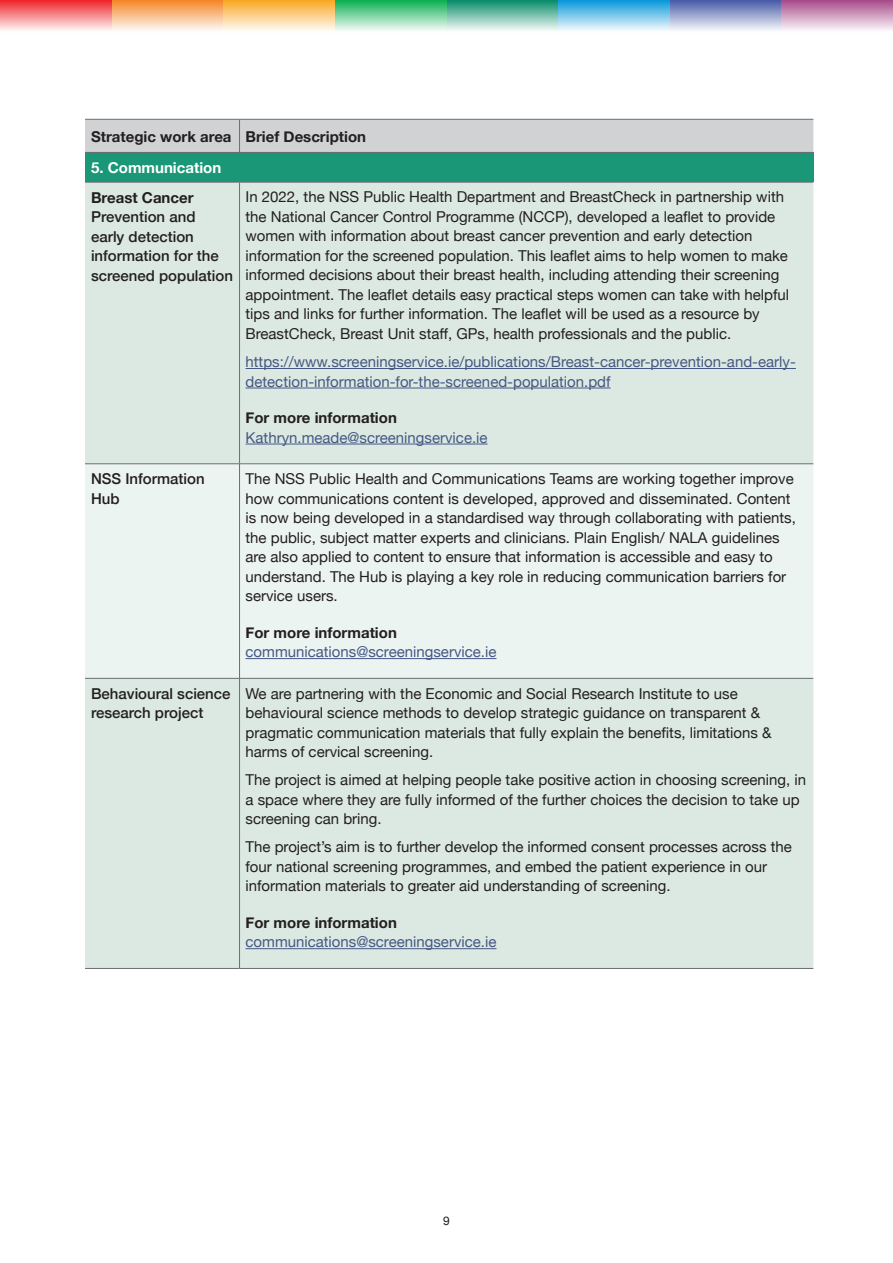
<style>
.page{position:relative;width:893px;height:1263px;background:#fff}
.page>*{position:absolute;margin:0;border:0;box-sizing:border-box;transform-origin:0 0}
.body_text{font:15px/19.5px "Helvetica Neue";color:#231f20}
.body_text-2{font:15px/19.5px "Helvetica Neue";color:#455883}
.body_text-3{font:500 15px/19.5px "Helvetica Neue";color:#231f20}
.body_text-4{font:700 15px "Helvetica Neue";color:#231f20}
.body_text-5{font:700 15px "Helvetica Neue";color:#fff}
.t1{font:12px "Helvetica Neue";color:#231f20}
.s1{font-weight:700}
.s2{font-weight:700;color:#231f20}
</style>
<div class="page">
<svg style="left:670px;top:0;width:111px;height:30px;background:#9ba6cf"></svg>
<svg style="left:781px;top:0;width:112px;height:30px;background:#cf9dbf"></svg>
<svg style="left:558px;top:0;width:112px;height:31px;background:#7dc8eb"></svg>
<svg style="left:446px;top:0;width:112px;height:31px;background:#7dc2af"></svg>
<svg style="left:335px;top:0;width:111px;height:31px;background:#7ed4a3"></svg>
<svg style="left:223px;top:0;width:112px;height:31px;background:#fbd08a"></svg>
<svg style="left:112px;top:0;width:111px;height:31px;background:#f9bf8d"></svg>
<svg style="left:0;top:0;width:112px;height:31px;background:#f58b8e"></svg>
<div style="left:85px;top:120px;width:728px;height:32px;background:#d1d2d4"></div>
<div style="left:85px;top:152px;width:728px;height:30px;background:#199777"></div>
<div style="left:85px;top:183px;width:728px;height:785px;background:#dce9e2"></div>
<div style="left:85px;top:464px;width:728px;height:214px;background:#ecf4f1"></div>
<hr style="left:85px;top:119px;width:155px;height:1px;background:#6c6d70">
<hr style="left:240px;top:119px;width:573px;height:1px;background:#6c6d70">
<hr style="left:239px;top:120px;width:1px;height:32px;background:#6c6d70">
<hr style="left:85px;top:152px;width:155px;height:1px;background:#6c6d70">
<hr style="left:240px;top:152px;width:573px;height:1px;background:#6c6d70">
<hr style="left:85px;top:182px;width:155px;height:1px;background:#6c6d70">
<hr style="left:240px;top:182px;width:573px;height:1px;background:#6c6d70">
<hr style="left:239px;top:182px;width:1px;height:282px;background:#6c6d70">
<hr style="left:85px;top:463px;width:155px;height:1px;background:#6c6d70">
<hr style="left:240px;top:463px;width:573px;height:1px;background:#6c6d70">
<hr style="left:239px;top:464px;width:1px;height:214px;background:#6c6d70">
<hr style="left:85px;top:678px;width:155px;height:1px;background:#6c6d70">
<hr style="left:240px;top:678px;width:573px;height:1px;background:#6c6d70">
<hr style="left:239px;top:679px;width:1px;height:289px;background:#6c6d70">
<hr style="left:85px;top:968px;width:155px;height:1px;background:#6c6d70">
<hr style="left:240px;top:968px;width:573px;height:1px;background:#6c6d70">
<hr style="left:246px;top:368px;width:550px;height:1px;background:#455883">
<hr style="left:246px;top:388px;width:365px;height:1px;background:#455883">
<hr style="left:246px;top:444px;width:242px;height:1px;background:#455883">
<hr style="left:246px;top:658px;width:250px;height:1px;background:#455883">
<hr style="left:246px;top:948px;width:250px;height:1px;background:#455883">
<p class="body_text-4" style="left:91px;top:125px;width:142px">Strategic work area</p>
<p class="body_text-4" style="left:246px;top:125px;width:122px">Brief Description</p>
<p class="body_text-5" style="left:91px;top:156px;width:132px">5. Communication</p>
<p class="body_text-3" style="left:91px;top:187px;width:144px"><span class="s1">Breast Cancer<br></span>Prevention and<br>early detection information for the screened population</p>
<p class="body_text" style="left:246px;top:188px;width:545px">In 2022, the NSS Public Health Department and BreastCheck in partnership with the National Cancer Control Programme (NCCP), developed a leaflet to provide women with information about breast cancer prevention and early detection information for the screened population. This leaflet aims to help women to make informed decisions about their breast health, including attending their screening appointment. The leaflet details easy practical steps women can take with helpful tips and links for further information. The leaflet will be used as a resource by BreastCheck, Breast Unit staff, GPs, health professionals and the public.</p>
<p class="body_text-2" style="left:246px;top:353px;width:552px">https://www.screeningservice.ie/publications/Breast-cancer-prevention-and-early&shy;detection-information-for-the-screened-population.pdf</p>
<p class="body_text-2" style="left:246px;top:409px;width:244px"><span class="s2">For more information<br></span>Kathryn.meade@screeningservice.ie</p>
<p class="body_text-3" style="left:91px;top:468px;width:115px">NSS Information<br>Hub</p>
<p class="body_text" style="left:246px;top:470px;width:552px">The NSS Public Health and Communications Teams are working together improve how communications content is developed, approved and disseminated. Content is now being developed in a standardised way through collaborating with patients, the public, subject matter experts and clinicians. Plain English/ NALA guidelines are also applied to content to ensure that information is accessible and easy to understand. The Hub is playing a key role in reducing communication barriers for service users.</p>
<p class="body_text-2" style="left:246px;top:623px;width:252px"><span class="s2">For more information </span>communications@screeningservice.ie</p>
<p class="body_text-3" style="left:91px;top:683px;width:141px">Behavioural science research project</p>
<p class="body_text" style="left:246px;top:684px;width:527px">We are partnering with the Economic and Social Research Institute to use behavioural science methods to develop strategic guidance on transparent &amp; pragmatic communication materials that fully explain the benefits, limitations &amp; harms of cervical screening.</p>
<p class="body_text" style="left:246px;top:771px;width:562px">The project is aimed at helping people take positive action in choosing screening, in a space where they are fully informed of the further choices the decision to take up screening can bring.</p>
<p class="body_text" style="left:246px;top:838px;width:548px">The project’s aim is to further develop the informed consent processes across the four national screening programmes, and embed the patient experience in our information materials to greater aid understanding of screening.</p>
<p class="body_text-2" style="left:246px;top:913px;width:252px"><span class="s2">For more information </span>communications@screeningservice.ie</p>
<p class="t1" style="left:443px;top:1212px;width:8px">9</p>
</div>
